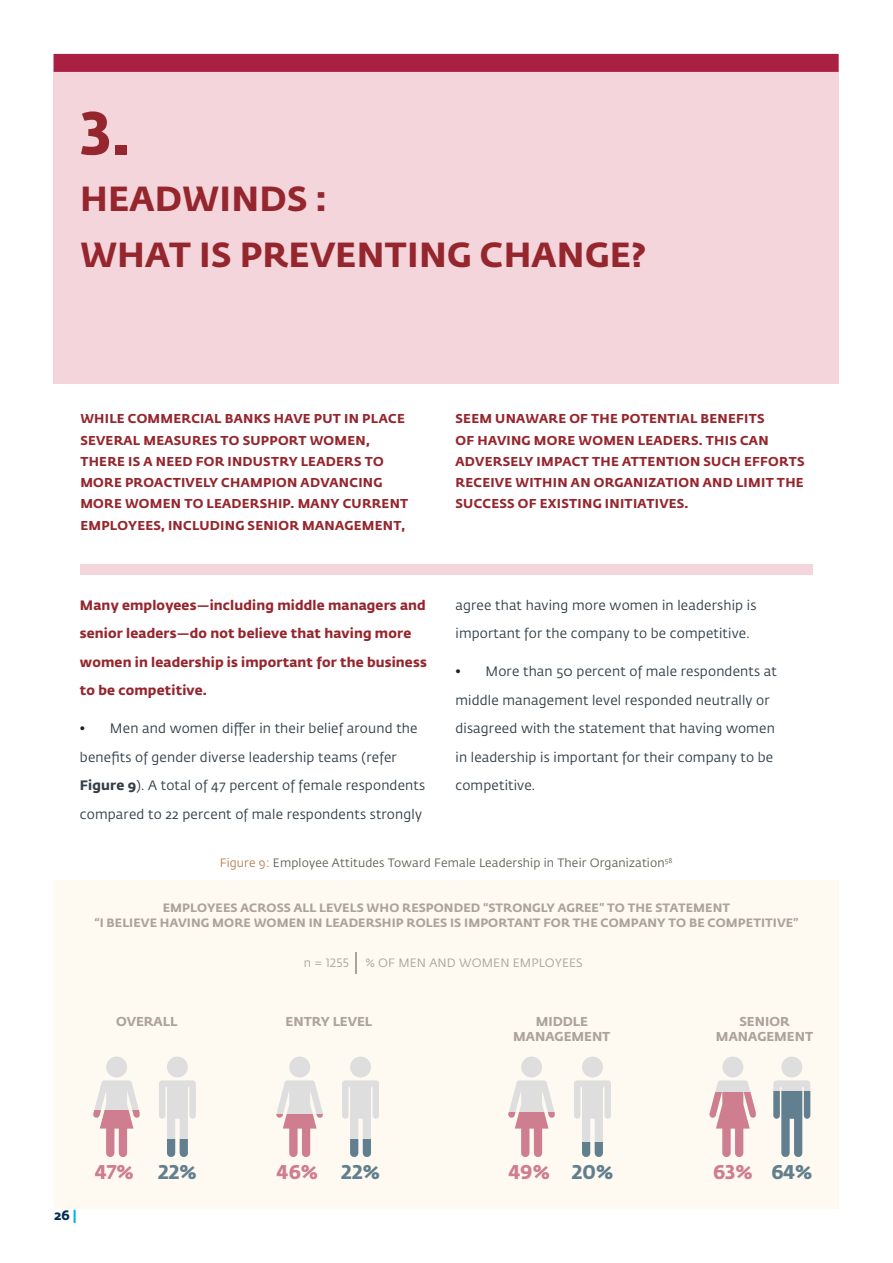
<style>
.page{position:relative;width:893px;height:1263px;background:#fff}
.page>*{position:absolute;margin:0;border:0;box-sizing:border-box;transform-origin:0 0}
.t1{font:700 60px "Fedra Sans Std";color:#96262d}
.t2{font:700 34.5px "Fedra Sans Std";letter-spacing:.01em;color:#96262d}
.t3{font:700 19.8px "Fedra Sans Std";letter-spacing:.01em;color:#ce7e8e}
.t4{font:700 19.8px "Fedra Sans Std";letter-spacing:.01em;color:#617f8f}
.t5{font:13.5px/28.5px "Fedra Sans Std";letter-spacing:.015em;color:#313e48}
.Body_Subheads{font:700 13.5px/28.5px "Fedra Sans Std";letter-spacing:.01em;color:#96262d}
.t6{font:700 13.5px "Fedra Sans Std";color:#002e54}
.t7{font:700 12.9px "Fedra Sans Std";color:#aca39a}
.Bulleted_List{font:700 12.75px/21.3px "Fedra Sans Std";letter-spacing:.02em;color:#96262d}
.t8{font:700 12.75px/15.3px "Fedra Sans Std";color:#aca39a;text-align:center}
.t9{font:700 12px/15.6px "Fedra Sans Std";letter-spacing:.01em;color:#aca39a;text-align:center}
.Body{font:12px "Fedra Sans Std";letter-spacing:.015em;color:#626257}
.t10{font:12px "Fedra Sans Std";letter-spacing:.01em;color:#aca39a}
.s1{color:#231f20}
.s2{font-weight:700}
.s3{color:#b98153}
.s4{color:#00aeef}
</style>
<div class="page">
<div style="left:54px;top:54px;width:785px;height:329px;background:#f3d5db"></div>
<div style="left:54px;top:54px;width:785px;height:18px;background:#a92042"></div>
<div style="left:80px;top:564px;width:733px;height:11px;background:#f3d5db"></div>
<div style="left:54px;top:881px;width:785px;height:328px;background:#fefaf1"></div>
<hr style="left:355px;top:952px;width:2px;height:21px;background:#aca39a">
<div style="left:722px;top:1056px;width:21px;height:21px;background:#dedede;border-radius:50%"></div>
<svg style="left:709px;top:1080px;width:47px;height:77px"></svg>
<div style="left:781px;top:1056px;width:21px;height:21px;background:#dedede;border-radius:50%"></div>
<svg style="left:773px;top:1080px;width:37px;height:77px"></svg>
<div style="left:106px;top:1056px;width:21px;height:21px;background:#dedede;border-radius:50%"></div>
<svg style="left:94px;top:1080px;width:45px;height:30px"></svg>
<svg style="left:93px;top:1110px;width:47px;height:47px"></svg>
<div style="left:167px;top:1056px;width:21px;height:21px;background:#dedede;border-radius:50%"></div>
<svg style="left:159px;top:1080px;width:37px;height:60px"></svg>
<svg style="left:167px;top:1140px;width:21px;height:17px"></svg>
<div style="left:289px;top:1056px;width:21px;height:21px;background:#dedede;border-radius:50%"></div>
<svg style="left:276px;top:1080px;width:47px;height:35px"></svg>
<svg style="left:276px;top:1115px;width:47px;height:42px"></svg>
<div style="left:350px;top:1056px;width:21px;height:21px;background:#dedede;border-radius:50%"></div>
<svg style="left:342px;top:1080px;width:37px;height:60px"></svg>
<svg style="left:350px;top:1140px;width:21px;height:17px"></svg>
<div style="left:521px;top:1056px;width:21px;height:21px;background:#dedede;border-radius:50%"></div>
<svg style="left:509px;top:1080px;width:46px;height:32px"></svg>
<svg style="left:508px;top:1112px;width:47px;height:45px"></svg>
<div style="left:582px;top:1056px;width:21px;height:21px;background:#dedede;border-radius:50%"></div>
<svg style="left:574px;top:1080px;width:37px;height:62px"></svg>
<svg style="left:582px;top:1142px;width:21px;height:15px"></svg>
<p class="t1" style="left:80px;top:95px;width:51px">3.</p>
<p class="t2" style="left:80px;top:176px;width:248px">HEADWINDS :</p>
<p class="t2" style="left:80px;top:233px;width:568px">WHAT IS PREVENTING CHANGE?</p>
<p class="Bulleted_List" style="left:80px;top:408px;width:329px">WHILE COMMERCIAL BANKS HAVE PUT IN PLACE SEVERAL MEASURES TO SUPPORT WOMEN, THERE IS A NEED FOR INDUSTRY LEADERS TO MORE PROACTIVELY CHAMPION ADVANCING MORE WOMEN TO LEADERSHIP. MANY CURRENT EMPLOYEES, INCLUDING SENIOR MANAGEMENT,</p>
<p class="Bulleted_List" style="left:456px;top:408px;width:350px">SEEM UNAWARE OF THE POTENTIAL BENEFITS<br>OF HAVING MORE WOMEN LEADERS. THIS CAN ADVERSELY IMPACT THE ATTENTION SUCH EFFORTS RECEIVE WITHIN AN ORGANIZATION AND LIMIT THE SUCCESS OF EXISTING INITIATIVES.</p>
<p class="Body_Subheads" style="left:80px;top:591px;width:348px">Many employees—including middle managers and senior leaders—do not believe that having more women in leadership is important for the business to be competitive.</p>
<p class="t5" style="left:80px;top:714px;width:347px"><span class="s1">•</span> Men and women differ in their belief around the benefits of gender diverse leadership teams (refer <span class="s2">Figure 9</span>). A total of 47 percent of female respondents compared to 22 percent of male respondents strongly</p>
<p class="t5" style="left:455px;top:591px;width:302px">agree that having more women in leadership is important for the company to be competitive.</p>
<p class="t5" style="left:455px;top:657px;width:323px"><span class="s1">•</span> More than 50 percent of male respondents at middle management level responded neutrally or disagreed with the statement that having women in leadership is important for their company to be competitive.</p>
<p class="Body" style="left:220px;top:856px;width:454px"><span class="s3">Figure 9:</span> Employee Attitudes Toward Female Leadership in Their Organization<sup>58</sup></p>
<p class="t9" style="left:94px;top:900px;width:706px">EMPLOYEES ACROSS ALL LEVELS WHO RESPONDED “STRONGLY AGREE” TO THE STATEMENT<br>“I BELIEVE HAVING MORE WOMEN IN LEADERSHIP ROLES IS IMPORTANT FOR THE COMPANY TO BE COMPETITIVE”</p>
<p class="t7" style="left:116px;top:1013px;width:63px">OVERALL</p>
<p class="t10" style="left:304px;top:955px;width:47px">n = 1255</p>
<p class="t10" style="left:366px;top:955px;width:219px">% OF MEN AND WOMEN EMPLOYEES</p>
<p class="t8" style="left:286px;top:1014px;width:88px">ENTRY LEVEL</p>
<p class="t8" style="left:513px;top:1014px;width:99px">MIDDLE<br>MANAGEMENT</p>
<p class="t8" style="left:716px;top:1014px;width:99px">SENIOR<br>MANAGEMENT</p>
<p class="t6" style="left:54px;top:1206px;width:24px">26 <span class="s4">|</span></p>
<p class="t3" style="left:95px;top:1159px;width:40px">47%</p>
<p class="t4" style="left:158px;top:1159px;width:40px">22%</p>
<p class="t3" style="left:277px;top:1159px;width:43px">46%</p>
<p class="t4" style="left:341px;top:1159px;width:40px">22%</p>
<p class="t3" style="left:509px;top:1159px;width:43px">49%</p>
<p class="t4" style="left:572px;top:1159px;width:43px">20%</p>
<p class="t3" style="left:713px;top:1159px;width:41px">63%</p>
<p class="t4" style="left:771px;top:1159px;width:43px">64%</p>
</div>
